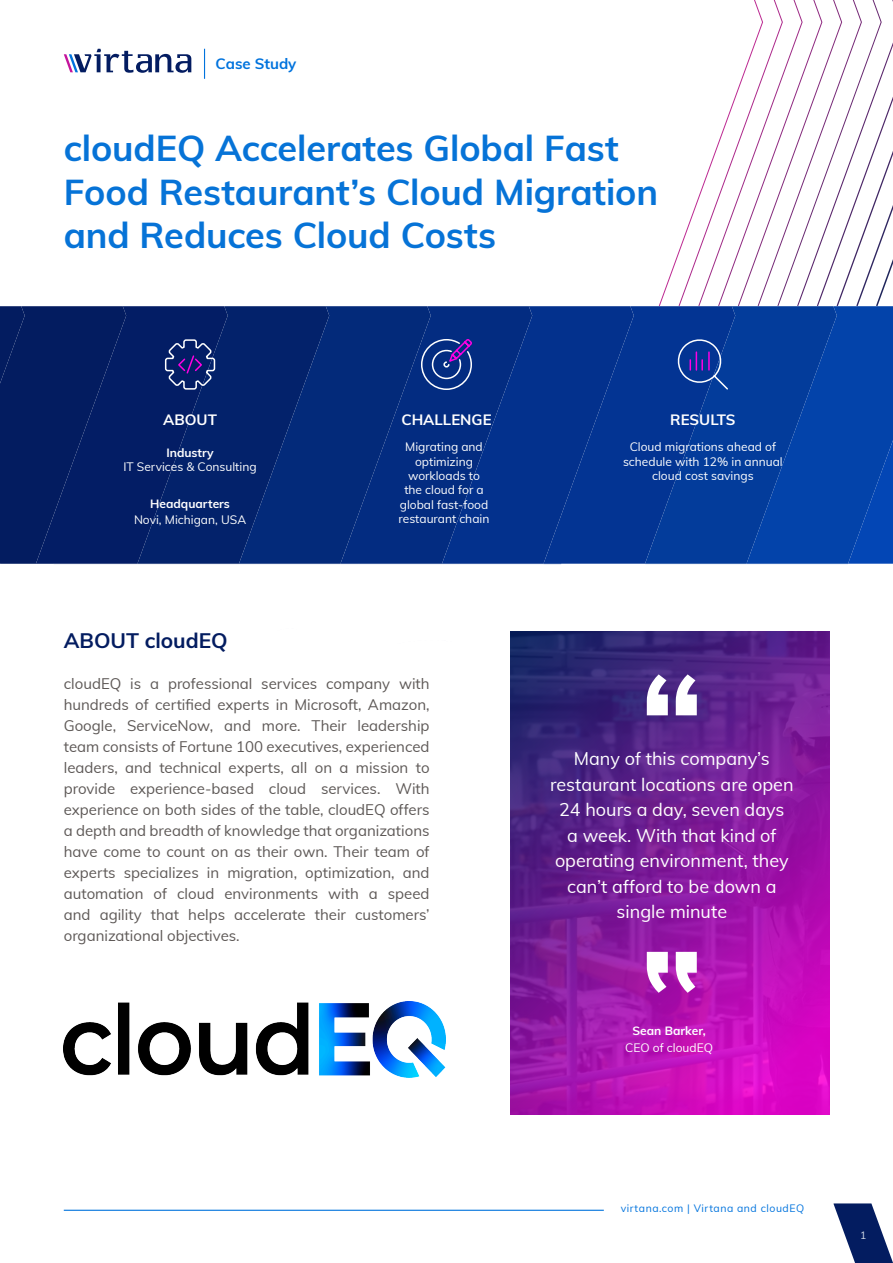
<style>
.page{position:relative;width:893px;height:1263px;background:#fff}
.page>*{position:absolute;margin:0;border:0;box-sizing:border-box;transform-origin:0 0}
.t1{font:700 150px "Muli";color:#fff}
.title-italic-medium{font:700 36px/43.2px "Muli";letter-spacing:-.005em;color:#0673d7}
.Section_Heading{font:700 21px "Muli";color:#031c60}
.Quote_Copy{font:18px/25.5px "Muli";color:#fff;text-align:center}
.Body_Copy{font:15px/21px "Muli";color:#5d5856;text-align:justify}
.heading-description{font:700 15px "Muli";color:#fff}
.t2{font:700 15px "Muli";color:#0073dd}
.description-copy{font:12px/14.4px "Muli";color:#fff;text-align:center}
.description-title{font:700 12px "Muli";color:#fff}
.authors{font:12px "Muli";color:#fff}
.authors-2{font:700 12px "Muli";color:#fff}
.t3{font:10.5px "Muli";letter-spacing:.05em;color:#0073dd}
.t4{font:10.5px "Muli";color:#d2dae7}
</style>
<div class="page">
<svg style="left:64px;top:49px;width:127px;height:24px"></svg>
<hr style="left:204px;top:49px;width:1px;height:30px;background:#0073dd">
<svg style="left:885px;top:1255px;width:8px;height:8px"></svg>
<div style="left:0;top:306px;width:36px;height:258px;background:#031c60"></div>
<div style="left:36px;top:306px;width:101px;height:258px;background:#031d65"></div>
<div style="left:137px;top:306px;width:102px;height:258px;background:#03226b"></div>
<svg style="left:239px;top:306px;width:101px;height:258px;background:#032773"></svg>
<div style="left:340px;top:306px;width:102px;height:258px;background:#032c81"></div>
<svg style="left:442px;top:306px;width:101px;height:258px;background:#032f88"></svg>
<div style="left:543px;top:306px;width:102px;height:258px;background:#033493"></div>
<div style="left:645px;top:306px;width:14px;height:258px;background:#033493"></div>
<svg style="left:511px;top:631px;width:318px;height:483px;background:#811a9b"></svg>
<svg style="left:420px;top:337px;width:53px;height:54px;background:#2b4394"></svg>
<svg style="left:659px;top:0;width:234px;height:564px"></svg>
<svg style="left:164px;top:339px;width:52px;height:51px;background:#29387c"></svg>
<img style="left:64px;top:1001px;width:382px;height:76px">
<svg style="left:647px;top:952px;width:50px;height:41px;background:#a416ab"></svg>
<p class="t2" style="left:216px;top:53px;width:82px">Case Study</p>
<p class="title-italic-medium" style="left:64px;top:125px;width:596px">cloudEQ Accelerates Global Fast<br>Food Restaurant’s Cloud Migration and Reduces Cloud Costs</p>
<p class="heading-description" style="left:163px;top:409px;width:55px">ABOUT</p>
<p class="description-title" style="left:166px;top:443px;width:49px">Industry</p>
<p class="description-title" style="left:150px;top:495px;width:81px">Headquarters</p>
<p class="description-copy" style="left:123px;top:459px;width:135px">IT Services &amp; Consulting</p>
<p class="description-copy" style="left:134px;top:512px;width:114px">Novi, Michigan, USA</p>
<p class="Section_Heading" style="left:64px;top:625px;width:165px">ABOUT cloudEQ</p>
<p class="heading-description" style="left:401px;top:409px;width:92px">CHALLENGE</p>
<p class="description-copy" style="left:399px;top:439px;width:92px">Migrating and optimizing workloads to the cloud for a global fast-food restaurant chain</p>
<p class="Body_Copy" style="left:64px;top:672px;width:367px">cloudEQ is a professional services company with hundreds of certified experts in Microsoft, Amazon, Google, ServiceNow, and more. Their leadership team consists of Fortune 100 executives, experienced leaders, and technical experts, all on a mission to provide experience-based cloud services. With experience on both sides of the table, cloudEQ offers a depth and breadth of knowledge that organizations have come to count on as their own. Their team of experts specializes in migration, optimization, and automation of cloud environments with a speed and agility that helps accelerate their customers’ organizational objectives.</p>
<p class="heading-description" style="left:670px;top:409px;width:67px">RESULTS</p>
<p class="description-copy" style="left:623px;top:439px;width:161px">Cloud migrations ahead of schedule with 12% in annual cloud cost savings</p>
<p class="t1" style="left:639px;top:619px;width:68px">“</p>
<p class="Quote_Copy" style="left:550px;top:745px;width:245px">Many of this company’s restaurant locations are open<br>24 hours a day, seven days<br>a week. With that kind of operating environment, they can’t afford to be down a single minute</p>
<p class="authors-2" style="left:633px;top:1022px;width:75px">Sean Barker,</p>
<p class="authors" style="left:625px;top:1039px;width:89px">CEO of cloudEQ</p>
<p class="t3" style="left:621px;top:1201px;width:185px">virtana.com | Virtana and cloudEQ</p>
<p class="t4" style="left:860px;top:1227px;width:8px">1</p>
</div>
